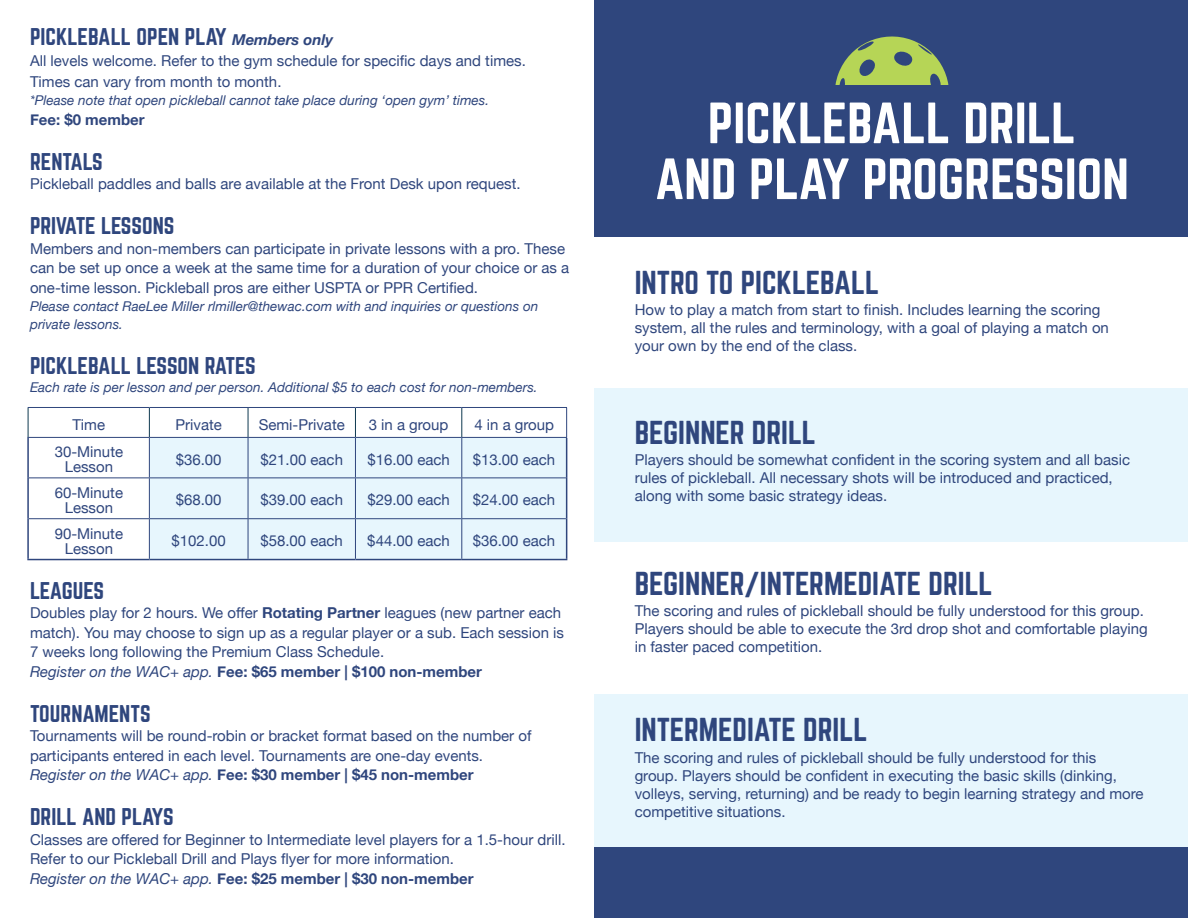
<style>
.page{position:relative;width:1188px;height:918px;background:#fff}
.page>*{position:absolute;margin:0;border:0;box-sizing:border-box;transform-origin:0 0}
.t1{font:50.85px/55.9px "Norwester";color:#fff;text-align:center}
.t2{font:28.95px "Norwester";color:#2f467d}
.t3{font:21.15px "Norwester";color:#2f467d}
.t4{font:21.15px "Norwester";letter-spacing:-.02em;color:#2f467d}
.t5{font:15px/19.5px "Helvetica Neue";color:#2f467d}
.t6{font:700 15px "Helvetica Neue";color:#2f467d}
.t7{font:italic 13.5px/18px "Helvetica Neue";color:#2f467d}
.s1{font-family:"Helvetica Neue";font-weight:700;font-style:italic;font-size:15px}
.s2{font-weight:700}
.s3{font-style:italic}
</style>
<div class="page">
<div style="left:150px;top:438px;width:416px;height:121px;background:#e7f6fd"></div>
<hr style="left:149px;top:437px;width:99px;height:1px;background:#2f467d">
<hr style="left:248px;top:437px;width:107px;height:1px;background:#2f467d">
<hr style="left:355px;top:437px;width:107px;height:1px;background:#2f467d">
<hr style="left:462px;top:437px;width:105px;height:1px;background:#2f467d">
<hr style="left:149px;top:438px;width:1px;height:40px;background:#2f467d">
<hr style="left:248px;top:438px;width:1px;height:40px;background:#2f467d">
<hr style="left:355px;top:438px;width:1px;height:40px;background:#2f467d">
<hr style="left:461px;top:438px;width:1px;height:40px;background:#2f467d">
<hr style="left:29px;top:478px;width:120px;height:1px;background:#2f467d">
<hr style="left:149px;top:478px;width:99px;height:1px;background:#2f467d">
<hr style="left:149px;top:478px;width:1px;height:40px;background:#2f467d">
<hr style="left:248px;top:478px;width:107px;height:1px;background:#2f467d">
<hr style="left:248px;top:478px;width:1px;height:40px;background:#2f467d">
<hr style="left:355px;top:478px;width:107px;height:1px;background:#2f467d">
<hr style="left:355px;top:478px;width:1px;height:40px;background:#2f467d">
<hr style="left:462px;top:478px;width:104px;height:1px;background:#2f467d">
<hr style="left:461px;top:478px;width:1px;height:40px;background:#2f467d">
<hr style="left:29px;top:518px;width:120px;height:1px;background:#2f467d">
<hr style="left:149px;top:518px;width:99px;height:1px;background:#2f467d">
<hr style="left:149px;top:519px;width:1px;height:40px;background:#2f467d">
<hr style="left:248px;top:518px;width:107px;height:1px;background:#2f467d">
<hr style="left:248px;top:519px;width:1px;height:40px;background:#2f467d">
<hr style="left:355px;top:518px;width:107px;height:1px;background:#2f467d">
<hr style="left:355px;top:519px;width:1px;height:40px;background:#2f467d">
<hr style="left:462px;top:518px;width:104px;height:1px;background:#2f467d">
<hr style="left:461px;top:519px;width:1px;height:40px;background:#2f467d">
<hr style="left:27px;top:438px;width:2px;height:40px;background:#2f467d">
<hr style="left:566px;top:438px;width:1px;height:40px;background:#2f467d">
<hr style="left:27px;top:478px;width:2px;height:41px;background:#2f467d">
<hr style="left:566px;top:478px;width:1px;height:41px;background:#2f467d">
<hr style="left:27px;top:519px;width:2px;height:40px;background:#2f467d">
<hr style="left:566px;top:519px;width:1px;height:40px;background:#2f467d">
<hr style="left:27px;top:559px;width:122px;height:1px;background:#2f467d">
<hr style="left:149px;top:559px;width:99px;height:1px;background:#2f467d">
<hr style="left:248px;top:559px;width:107px;height:1px;background:#2f467d">
<hr style="left:355px;top:559px;width:107px;height:1px;background:#2f467d">
<hr style="left:462px;top:559px;width:105px;height:1px;background:#2f467d">
<svg style="left:28px;top:407px;width:539px;height:30px"></svg>
<hr style="left:27px;top:437px;width:122px;height:1px;background:#2f467d">
<div style="left:595px;top:694px;width:593px;height:153px;background:#e7f6fd"></div>
<div style="left:595px;top:389px;width:593px;height:153px;background:#e7f6fd"></div>
<div style="left:595px;top:0;width:593px;height:236px;background:#2f467d"></div>
<div style="left:595px;top:847px;width:593px;height:71px;background:#2f467d"></div>
<svg style="left:835px;top:36px;width:114px;height:49px"></svg>
<h3 class="t3" style="left:30px;top:27px;width:305px">PICKLEBALL OPEN PLAY <span class="s1">Members only</span></h3>
<p class="t5" style="left:30px;top:51px;width:497px;line-height:21px">All levels welcome. Refer to the gym schedule for specific days and times.<br>Times can vary from month to month.</p>
<p class="t7" style="left:30px;top:92px;width:461px">*Please note that open pickleball cannot take place during ‘open gym’ times.</p>
<p class="t6" style="left:30px;top:107px;width:116px">Fee: $0 member</p>
<h3 class="t3" style="left:30px;top:151px;width:74px">RENTALS</h3>
<p class="t5" style="left:30px;top:175px;width:492px">Pickleball paddles and balls are available at the Front Desk upon request.</p>
<h3 class="t3" style="left:30px;top:216px;width:146px">PRIVATE LESSONS</h3>
<p class="t5" style="left:30px;top:239px;width:541px">Members and non-members can participate in private lessons with a pro. These can be set up once a week at the same time for a duration of your choice or as a one-time lesson. Pickleball pros are either USPTA or PPR Certified.</p>
<p class="t7" style="left:30px;top:298px;width:510px">Please contact RaeLee Miller rlmiller@thewac.com with and inquiries or questions on private lessons.</p>
<h3 class="t3" style="left:30px;top:355px;width:227px">PICKLEBALL LESSON RATES</h3>
<p class="t7" style="left:30px;top:379px;width:509px">Each rate is per lesson and per person. Additional $5 to each cost for non-members.</p>
<p class="t5" style="left:72px;top:415px;width:34px">Time</p>
<p class="t5" style="left:176px;top:415px;width:48px">Private</p>
<p class="t5" style="left:259px;top:415px;width:88px">Semi-Private</p>
<p class="t5" style="left:369px;top:415px;width:81px">3 in a group</p>
<p class="t5" style="left:474px;top:415px;width:81px">4 in a group</p>
<p class="t5" style="left:55px;top:445px;width:70px;line-height:15px;text-align:center">30-Minute<br>Lesson</p>
<p class="t5" style="left:176px;top:451px;width:47px">$36.00</p>
<p class="t5" style="left:260px;top:451px;width:84px">$21.00 each</p>
<p class="t5" style="left:367px;top:451px;width:84px">$16.00 each</p>
<p class="t5" style="left:473px;top:451px;width:84px">$13.00 each</p>
<p class="t5" style="left:55px;top:486px;width:70px;line-height:15px;text-align:center">60-Minute<br>Lesson</p>
<p class="t5" style="left:176px;top:491px;width:47px">$68.00</p>
<p class="t5" style="left:260px;top:491px;width:84px">$39.00 each</p>
<p class="t5" style="left:367px;top:491px;width:84px">$29.00 each</p>
<p class="t5" style="left:473px;top:491px;width:84px">$24.00 each</p>
<p class="t5" style="left:55px;top:527px;width:70px;line-height:15px;text-align:center">90-Minute<br>Lesson</p>
<p class="t5" style="left:172px;top:532px;width:56px">$102.00</p>
<p class="t5" style="left:260px;top:532px;width:84px">$58.00 each</p>
<p class="t5" style="left:367px;top:532px;width:84px">$44.00 each</p>
<p class="t5" style="left:473px;top:532px;width:84px">$36.00 each</p>
<h3 class="t4" style="left:30px;top:580px;width:76px">LEAGUES</h3>
<p class="t5" style="left:30px;top:604px;width:536px">Doubles play for 2 hours. We offer <span class="s2">Rotating Partner</span> leagues (new partner each match). You may choose to sign up as a regular player or a sub. Each session is 7 weeks long following the Premium Class Schedule.<br><span class="s3">Register on the WAC+ app.</span> <span class="s2">Fee: $65 member | $100 non-member</span></p>
<h3 class="t3" style="left:30px;top:703px;width:122px">TOURNAMENTS</h3>
<p class="t5" style="left:30px;top:727px;width:503px">Tournaments will be round-robin or bracket format based on the number of participants entered in each level. Tournaments are one-day events.<br><span class="s3">Register on the WAC+ app.</span> <span class="s2">Fee: $30 member | $45 non-member</span></p>
<h3 class="t3" style="left:30px;top:807px;width:145px">DRILL AND PLAYS</h3>
<p class="t5" style="left:30px;top:830px;width:537px">Classes are offered for Beginner to Intermediate level players for a 1.5-hour drill.<br>Refer to our Pickleball Drill and Plays flyer for more information.<br><span class="s3">Register on the WAC+ app.</span> <span class="s2">Fee: $25 member | $30 non-member</span></p>
<h1 class="t1" style="left:655px;top:97px;width:476px">PICKLEBALL DRILL<br>AND PLAY PROGRESSION</h1>
<h2 class="t2" style="left:635px;top:269px;width:246px">INTRO TO PICKLEBALL</h2>
<p class="t5" style="left:635px;top:302px;width:476px;line-height:18px">How to play a match from start to finish. Includes learning the scoring system, all the rules and terminology, with a goal of playing a match on your own by the end of the class.</p>
<h2 class="t2" style="left:635px;top:418px;width:183px">BEGINNER DRILL</h2>
<p class="t5" style="left:635px;top:452px;width:497px;line-height:18px">Players should be somewhat confident in the scoring system and all basic rules of pickleball. All necessary shots will be introduced and practiced, along with some basic strategy ideas.</p>
<h2 class="t2" style="left:635px;top:570px;width:360px">BEGINNER/INTERMEDIATE DRILL</h2>
<p class="t5" style="left:635px;top:603px;width:515px;line-height:18px">The scoring and rules of pickleball should be fully understood for this group.<br>Players should be able to execute the 3rd drop shot and comfortable playing in faster paced competition.</p>
<h2 class="t2" style="left:635px;top:716px;width:234px">INTERMEDIATE DRILL</h2>
<p class="t5" style="left:635px;top:749px;width:510px;line-height:18px">The scoring and rules of pickleball should be fully understood for this<br>group. Players should be confident in executing the basic skills (dinking, volleys, serving, returning) and be ready to begin learning strategy and more competitive situations.</p>
</div>
